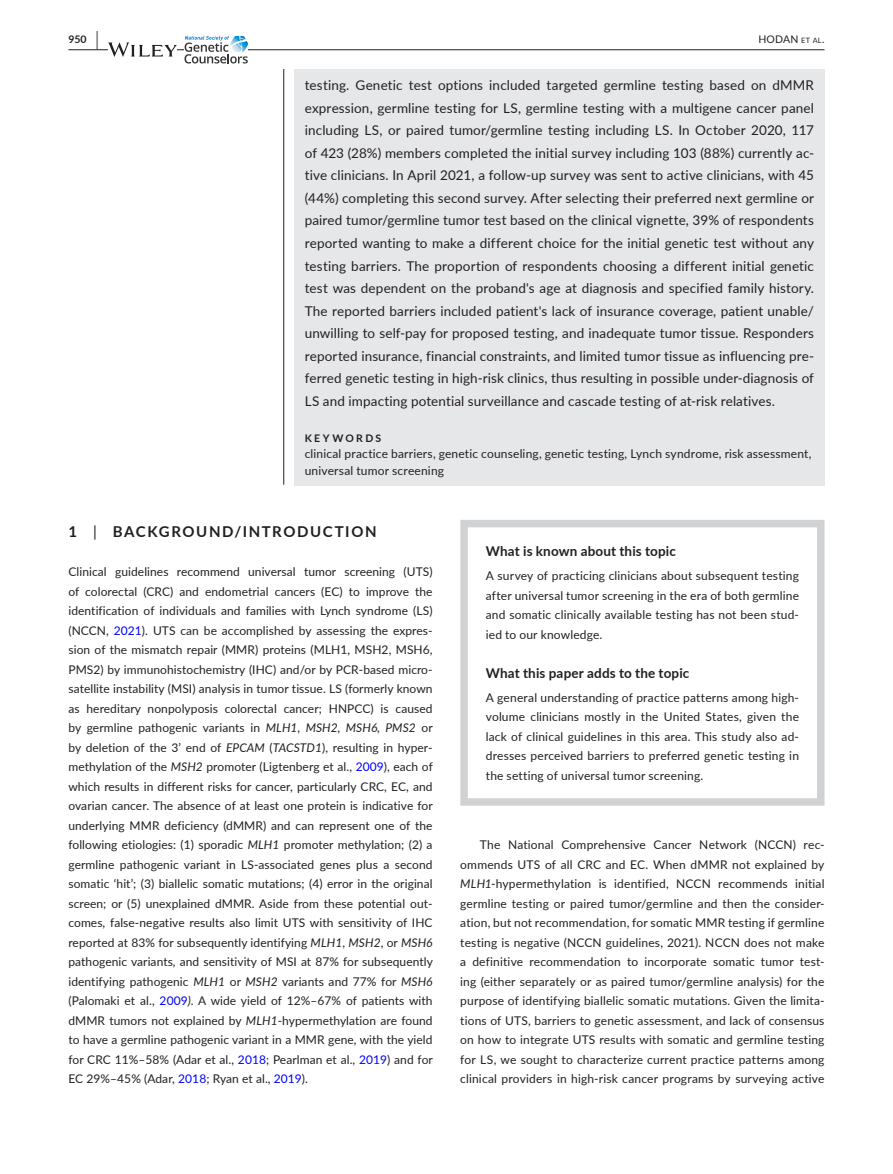
<style>
.page{position:relative;width:893px;height:1174px;background:#fff}
.page>*{position:absolute;margin:0;border:0;box-sizing:border-box;transform-origin:0 0}
.t1{font:700 15px "Lato";letter-spacing:.105em;color:#231f20}
.t2{font:13.5px/22.5px "Lato";letter-spacing:.01em;color:#231f20;text-align:justify}
.t3{font:700 13.5px "Lato";letter-spacing:.01em;color:#231f20}
.t4{font:12px/19.5px "Lato";letter-spacing:.015em;color:#231f20;text-align:justify}
.t5{font:700 10.5px "Lato";letter-spacing:.22em;color:#231f20}
.t6{font:10.5px "Lato";letter-spacing:.02em;color:#231f20}
.s1{font-size:19.5px}
.s2{font-size:7.35px}
.s3{font-weight:400}
.s4{color:#00f}
.s5{font-style:italic}
</style>
<div class="page">
<hr style="left:68px;top:49px;width:756px;height:1px;background:#231f20">
<svg style="left:108px;top:42px;width:69px;height:15px"></svg>
<svg style="left:185px;top:36px;width:63px;height:27px"></svg>
<div style="left:294px;top:69px;width:530px;height:416px;background:#e6e7e9"></div>
<hr style="left:283px;top:69px;width:1px;height:416px;background:#231f20">
<div style="left:460px;top:520px;width:364px;height:285px;border:8px solid #d1d2d4"></div>
<p class="t5" style="left:68px;top:31px;width:31px">950 <span class="s1">|</span></p>
<p class="t6" style="left:758px;top:31px;width:68px">HODAN <span class="s2">et al</span>.</p>
<p class="t2" style="left:305px;top:74px;width:511px">testing. Genetic test options included targeted germline testing based on dMMR expression, germline testing for LS, germline testing with a multigene cancer panel including LS, or paired tumor/germline testing including LS. In October 2020, 117 of 423 (28%) members completed the initial survey including 103 (88%) currently ac&shy;tive clinicians. In April 2021, a follow-up survey was sent to active clinicians, with 45 (44%) completing this second survey. After selecting their preferred next germline or paired tumor/germline tumor test based on the clinical vignette, 39% of respondents reported wanting to make a different choice for the initial genetic test without any testing barriers. The proportion of respondents choosing a different initial genetic test was dependent on the proband's age at diagnosis and specified family history.<br>The reported barriers included patient's lack of insurance coverage, patient unable/ unwilling to self-pay for proposed testing, and inadequate tumor tissue. Responders reported insurance, financial constraints, and limited tumor tissue as influencing pre&shy;ferred genetic testing in high-risk clinics, thus resulting in possible under-diagnosis of LS and impacting potential surveillance and cascade testing of at-risk relatives.</p>
<p class="t5" style="left:305px;top:430px;width:78px">KEYWORDS</p>
<p class="t4" style="left:305px;top:445px;width:508px;line-height:16.5px">clinical practice barriers, genetic counseling, genetic testing, Lynch syndrome, risk assessment, universal tumor screening</p>
<p class="t1" style="left:68px;top:521px;width:310px">1 <span class="s3">|</span> BACKGROUND/INTRODUCTION</p>
<p class="t4" style="left:68px;top:561px;width:366px">Clinical guidelines recommend universal tumor screening (UTS) of colorectal (CRC) and endometrial cancers (EC) to improve the identification of individuals and families with Lynch syndrome (LS) (NCCN, <span class="s4">2021</span>). UTS can be accomplished by assessing the expres&shy;sion of the mismatch repair (MMR) proteins (MLH1, MSH2, MSH6, PMS2) by immunohistochemistry (IHC) and/or by PCR-based micro&shy;satellite instability (MSI) analysis in tumor tissue. LS (formerly known as hereditary nonpolyposis colorectal cancer; HNPCC) is caused by germline pathogenic variants in <span class="s5">MLH1, MSH2, MSH6, PMS2</span> or by deletion of the 3’ end of <span class="s5">EPCAM</span> (<span class="s5">TACSTD1</span>), resulting in hyper&shy;methylation of the <span class="s5">MSH2</span> promoter (Ligtenberg et al., <span class="s4">2009</span>), each of which results in different risks for cancer, particularly CRC, EC, and ovarian cancer. The absence of at least one protein is indicative for underlying MMR deficiency (dMMR) and can represent one of the following etiologies: (1) sporadic <span class="s5">MLH1</span> promoter methylation; (2) a germline pathogenic variant in LS-associated genes plus a second somatic ‘hit’; (3) biallelic somatic mutations; (4) error in the original screen; or (5) unexplained dMMR. Aside from these potential out&shy;comes, false-negative results also limit UTS with sensitivity of IHC reported at 83% for subsequently identifying <span class="s5">MLH1</span>, <span class="s5">MSH2</span>, or <span class="s5">MSH6 </span>pathogenic variants, and sensitivity of MSI at 87% for subsequently identifying pathogenic <span class="s5">MLH1</span> or <span class="s5">MSH2</span> variants and 77% for <span class="s5">MSH6 </span>(Palomaki et al., <span class="s4">2009</span><span class="s5">)</span>. A wide yield of 12%–67% of patients with dMMR tumors not explained by <span class="s5">MLH1</span>-hypermethylation are found to have a germline pathogenic variant in a MMR gene, with the yield for CRC 11%–58% (Adar et al., <span class="s4">2018</span>; Pearlman et al., <span class="s4">2019</span>) and for EC 29%–45% (Adar, <span class="s4">2018</span>; Ryan et al., <span class="s4">2019</span>).</p>
<p class="t3" style="left:486px;top:541px;width:192px">What is known about this topic</p>
<p class="t4" style="left:486px;top:565px;width:315px">A survey of practicing clinicians about subsequent testing after universal tumor screening in the era of both germline and somatic clinically available testing has not been stud&shy;ied to our knowledge.</p>
<p class="t3" style="left:486px;top:663px;width:205px">What this paper adds to the topic</p>
<p class="t4" style="left:486px;top:687px;width:315px">A general understanding of practice patterns among high&shy;volume clinicians mostly in the United States, given the lack of clinical guidelines in this area. This study also ad&shy;dresses perceived barriers to preferred genetic testing in the setting of universal tumor screening.</p>
<p class="t4" style="left:460px;top:834px;width:366px;text-indent:19px">The National Comprehensive Cancer Network (NCCN) rec&shy;ommends UTS of all CRC and EC. When dMMR not explained by <span class="s5">MLH1</span>-hypermethylation is identified, NCCN recommends initial germline testing or paired tumor/germline and then the consider&shy;ation, but not recommendation, for somatic MMR testing if germline testing is negative (NCCN guidelines, 2021). NCCN does not make a definitive recommendation to incorporate somatic tumor test&shy;ing (either separately or as paired tumor/germline analysis) for the purpose of identifying biallelic somatic mutations. Given the limita&shy;tions of UTS, barriers to genetic assessment, and lack of consensus on how to integrate UTS results with somatic and germline testing for LS, we sought to characterize current practice patterns among clinical providers in high-risk cancer programs by surveying active</p>
</div>
